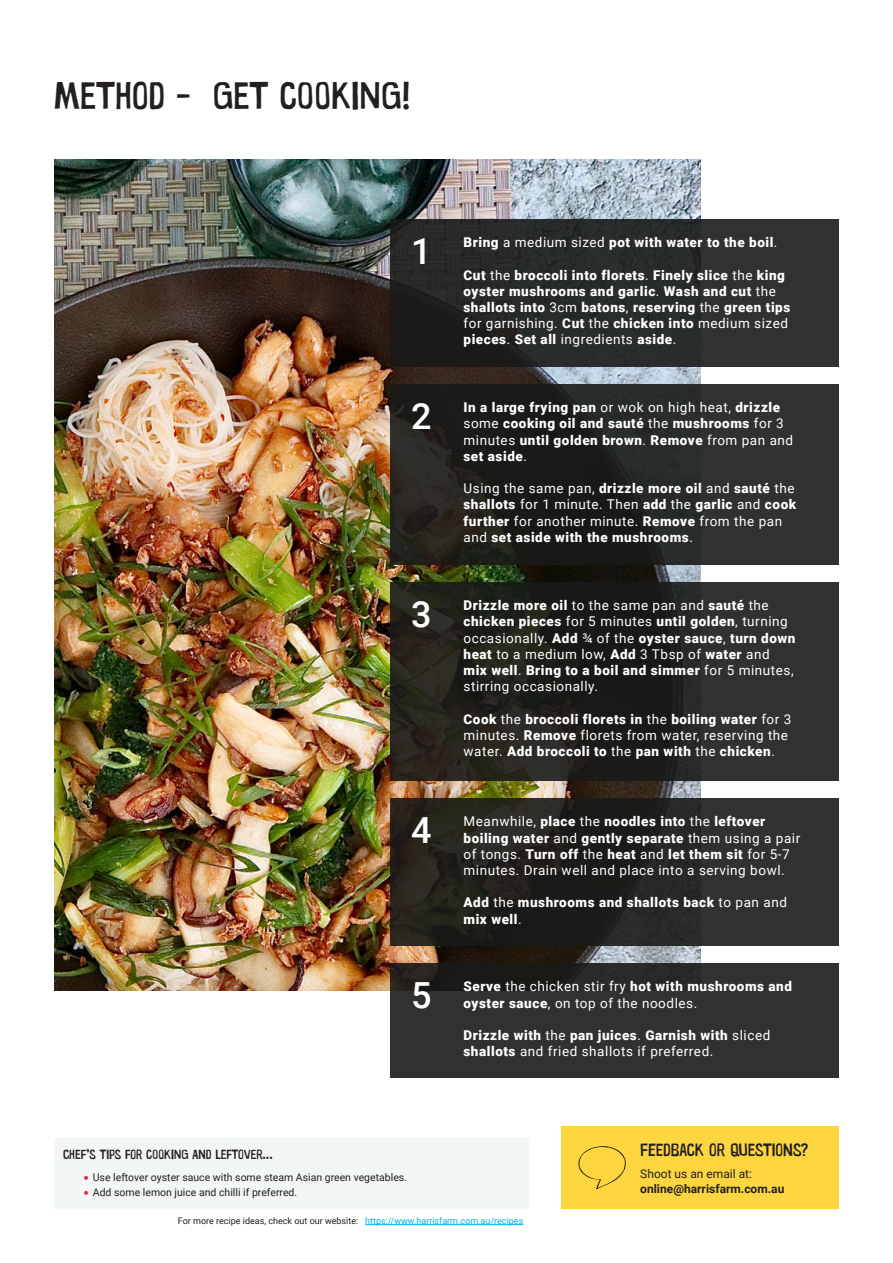
<style>
.page{position:relative;width:893px;height:1263px;background:#fff}
.page>*{position:absolute;margin:0;border:0;box-sizing:border-box;transform-origin:0 0}
.t1{font:39px "Warugaki";color:#231f20}
.t2{font:500 36px "Roboto";color:#fff}
.t3{font:18px "Warugaki";color:#231f20}
.t4{font:900 13.5px/16.2px "Roboto";letter-spacing:.04em;color:#fff}
.t5{font:13.5px/16.2px "Roboto";letter-spacing:.04em;color:#fff}
.t6{font:13.5px "Warugaki";color:#231f20}
.t7{font:700 12px "Roboto";color:#231f20}
.t8{font:12px "Roboto";color:#231f20}
.t9{font:10.5px "Roboto";color:#231f20}
.t10{font:9px "Roboto";color:#231f20}
.t11{font:9px "Roboto";color:#00aeef}
.s1{font-weight:400}
.s2{font-weight:900}
</style>
<div class="page">
<div style="left:561px;top:1126px;width:278px;height:83px;background:#fcd53f"></div>
<hr style="left:365px;top:1224px;width:158px;height:1px;background:#00aeef">
<img style="left:54px;top:159px;width:646px;height:832px">
<div style="left:390px;top:219px;width:449px;height:147px;background:linear-gradient(to right,#212121,#313433)"></div>
<svg style="left:390px;top:582px;width:449px;height:198px;background:#252522"></svg>
<svg style="left:390px;top:384px;width:449px;height:180px;background:#252524"></svg>
<svg style="left:390px;top:798px;width:449px;height:147px;background:#262623"></svg>
<svg style="left:390px;top:963px;width:449px;height:114px;background:#2d2e2d"></svg>
<div style="left:54px;top:1138px;width:474px;height:71px;background:#f3f6f7"></div>
<svg style="left:84px;top:1176px;width:4px;height:4px"></svg>
<svg style="left:84px;top:1191px;width:4px;height:4px"></svg>
<svg style="left:578px;top:1146px;width:48px;height:43px"></svg>
<p class="t1" style="left:54px;top:72px;width:358px">METHOD - GET COOKING!</p>
<p class="t2" style="left:411px;top:226px;width:22px">1</p>
<p class="t4" style="left:464px;top:234px;width:315px">Bring <span class="s1">a medium sized</span> pot with water to the boil<span class="s1">.</span></p>
<p class="t4" style="left:464px;top:266px;width:328px">Cut <span class="s1">the</span> broccoli into florets<span class="s1">.</span> Finely slice <span class="s1">the</span> king oyster mushrooms and garlic<span class="s1">.</span> Wash and cut <span class="s1">the </span>shallots into <span class="s1">3cm</span> batons<span class="s1">,</span> reserving <span class="s1">the</span> green tips <span class="s1">for garnishing.</span> Cut <span class="s1">the</span> chicken into <span class="s1">medium sized </span>pieces<span class="s1">.</span> Set all <span class="s1">ingredients</span> aside<span class="s1">.</span></p>
<p class="t2" style="left:411px;top:391px;width:22px">2</p>
<p class="t4" style="left:464px;top:399px;width:331px">In a large frying pan <span class="s1">or wok on high heat,</span> drizzle <span class="s1">some</span> cooking oil and sauté <span class="s1">the</span> mushrooms <span class="s1">for 3 minutes</span> until golden brown<span class="s1">.</span> Remove <span class="s1">from pan and </span>set aside<span class="s1">.</span></p>
<p class="t4" style="left:464px;top:480px;width:334px"><span class="s1">Using the same pan,</span> drizzle more oil <span class="s1">and</span> sauté <span class="s1">the </span>shallots <span class="s1">for 1 minute. Then</span> add <span class="s1">the</span> garlic <span class="s1">and</span> cook further <span class="s1">for another minute.</span> Remove <span class="s1">from the pan and</span> set aside with the mushrooms<span class="s1">.</span></p>
<p class="t2" style="left:411px;top:589px;width:22px">3</p>
<p class="t5" style="left:464px;top:597px;width:333px"><span class="s2">Drizzle more oil</span> to the same pan and <span class="s2">sauté</span> the <span class="s2">chicken pieces</span> for 5 minutes <span class="s2">until golden</span>, turning occasionally. <span class="s2">Add</span> ¾ of the <span class="s2">oyster sauce</span>, <span class="s2">turn down heat</span> to a medium low, <span class="s2">Add</span> 3 Tbsp of <span class="s2">water</span> and <span class="s2">mix well</span>. <span class="s2">Bring to a boil and simmer</span> for 5 minutes, stirring occasionally.</p>
<p class="t4" style="left:464px;top:710px;width:329px">Cook <span class="s1">the</span> broccoli florets in <span class="s1">the</span> boiling water <span class="s1">for 3 minutes.</span> Remove <span class="s1">florets from water, reserving the water.</span> Add broccoli to <span class="s1">the</span> pan with <span class="s1">the</span> chicken<span class="s1">.</span></p>
<p class="t2" style="left:411px;top:805px;width:22px">4</p>
<p class="t5" style="left:464px;top:813px;width:338px">Meanwhile, <span class="s2">place</span> the <span class="s2">noodles into</span> the <span class="s2">leftover boiling water</span> and <span class="s2">gently separate</span> them using a pair of tongs. <span class="s2">Turn off</span> the <span class="s2">heat</span> and <span class="s2">let them sit</span> for 5-7 minutes. Drain well and place into a serving bowl.</p>
<p class="t4" style="left:464px;top:894px;width:325px">Add <span class="s1">the</span> mushrooms and shallots back <span class="s1">to pan and </span>mix well<span class="s1">.</span></p>
<p class="t2" style="left:411px;top:970px;width:22px">5</p>
<p class="t5" style="left:464px;top:978px;width:330px"><span class="s2">Serve</span> the chicken stir fry <span class="s2">hot with mushrooms and oyster sauce</span>, on top of the noodles.</p>
<p class="t4" style="left:464px;top:1026px;width:308px">Drizzle with <span class="s1">the</span> pan juices<span class="s1">.</span> Garnish with <span class="s1">sliced </span>shallots <span class="s1">and fried shallots if preferred.</span></p>
<p class="t6" style="left:63px;top:1146px;width:211px">CHEF’S TIPS FOR COOKING AND LEFTOVER...</p>
<p class="t9" style="left:93px;top:1170px;width:316px">Use leftover oyster sauce with some steam Asian green vegetables.</p>
<p class="t9" style="left:93px;top:1185px;width:206px">Add some lemon juice and chilli if preferred.</p>
<p class="t3" style="left:640px;top:1139px;width:169px">FEEDBACK OR QUESTIONS?</p>
<p class="t8" style="left:640px;top:1165px;width:113px">Shoot us an email at:</p>
<p class="t7" style="left:640px;top:1180px;width:146px">online@harrisfarm.com.au</p>
<p class="t10" style="left:178px;top:1214px;width:182px">For more recipe ideas, check out our website:</p>
<p class="t11" style="left:365px;top:1214px;width:160px">https://www.harrisfarm.com.au/recipes</p>
</div>
